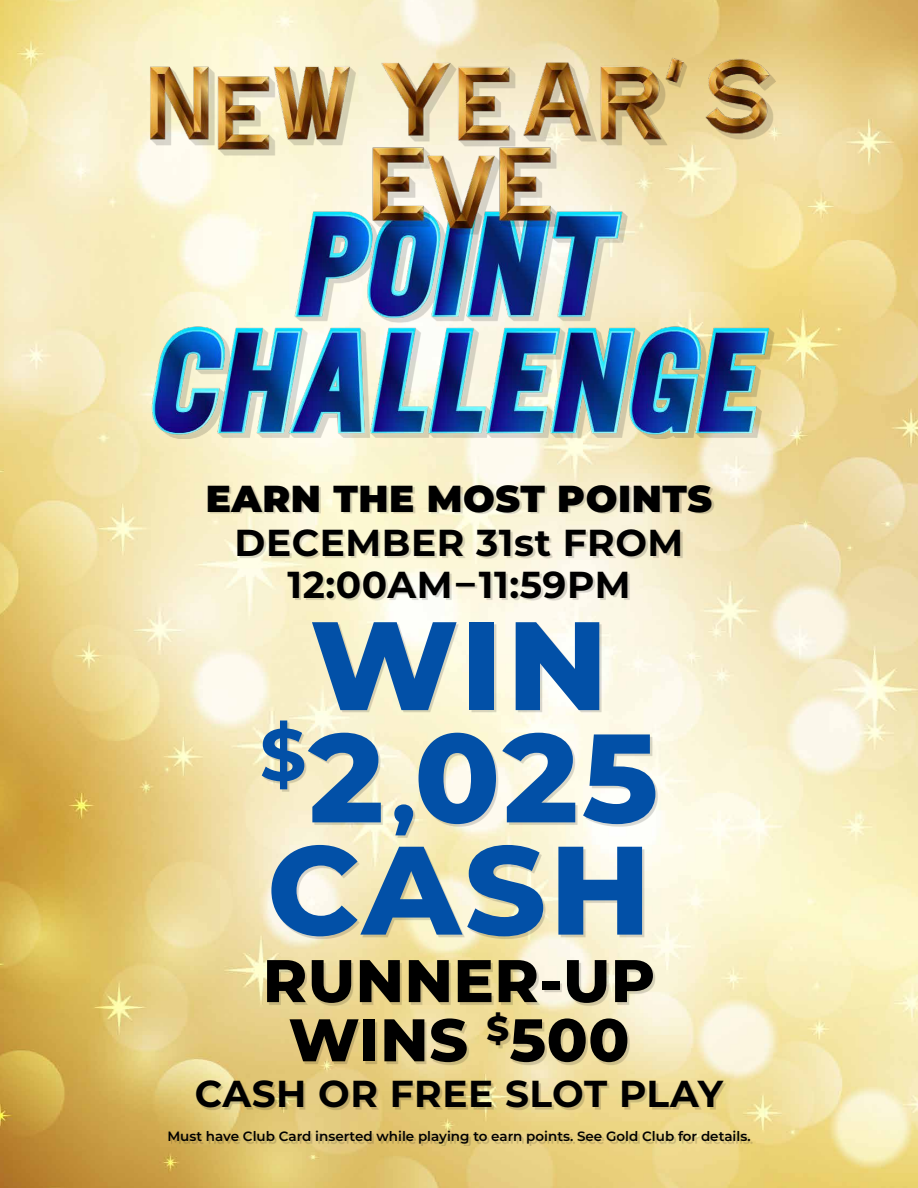
<style>
.page{position:relative;width:918px;height:1188px;background:#fff}
.page>*{position:absolute;margin:0;border:0;box-sizing:border-box;transform-origin:0 0}
.t1{font:800 125.55px "Montserrat";letter-spacing:.03em;color:#0250a7}
.t2{font:800 60px "Montserrat";letter-spacing:.01em;color:#000}
.t3{font:700 37.5px "Montserrat";letter-spacing:.015em;color:#000}
.t4{font:900 37.5px "Montserrat";letter-spacing:.015em;color:#000}
.t5{font:600 13.5px "Montserrat";color:#000}
.s1{font-size:83.1px}
</style>
<div class="page">
<img style="left:0;top:0;width:918px;height:1188px">
<img style="left:138px;top:57px;width:642px;height:382px">
<div style="left:171px;top:487px;width:581px;height:659px;background:#000;opacity:.15"></div>
<p class="t4" style="left:206px;top:470px;width:508px">EARN THE MOST POINTS</p>
<p class="t3" style="left:235px;top:516px;width:450px">DECEMBER 31st FROM</p>
<p class="t3" style="left:287px;top:558px;width:345px">12:00AM–11:59PM</p>
<p class="t1" style="left:310px;top:574px;width:300px">WIN</p>
<p class="t1" style="left:260px;top:686px;width:400px"><sup>$</sup>2<span class="s1">,</span>025</p>
<p class="t1" style="left:267px;top:798px;width:385px">CASH</p>
<p class="t2" style="left:263px;top:937px;width:394px">RUNNER-UP</p>
<p class="t2" style="left:289px;top:996px;width:342px">WINS <sup>$</sup>500</p>
<p class="t3" style="left:195px;top:1066px;width:530px">CASH OR FREE SLOT PLAY</p>
<p class="t5" style="left:167px;top:1126px;width:585px">Must have Club Card inserted while playing to earn points. See Gold Club for details.</p>
</div>
